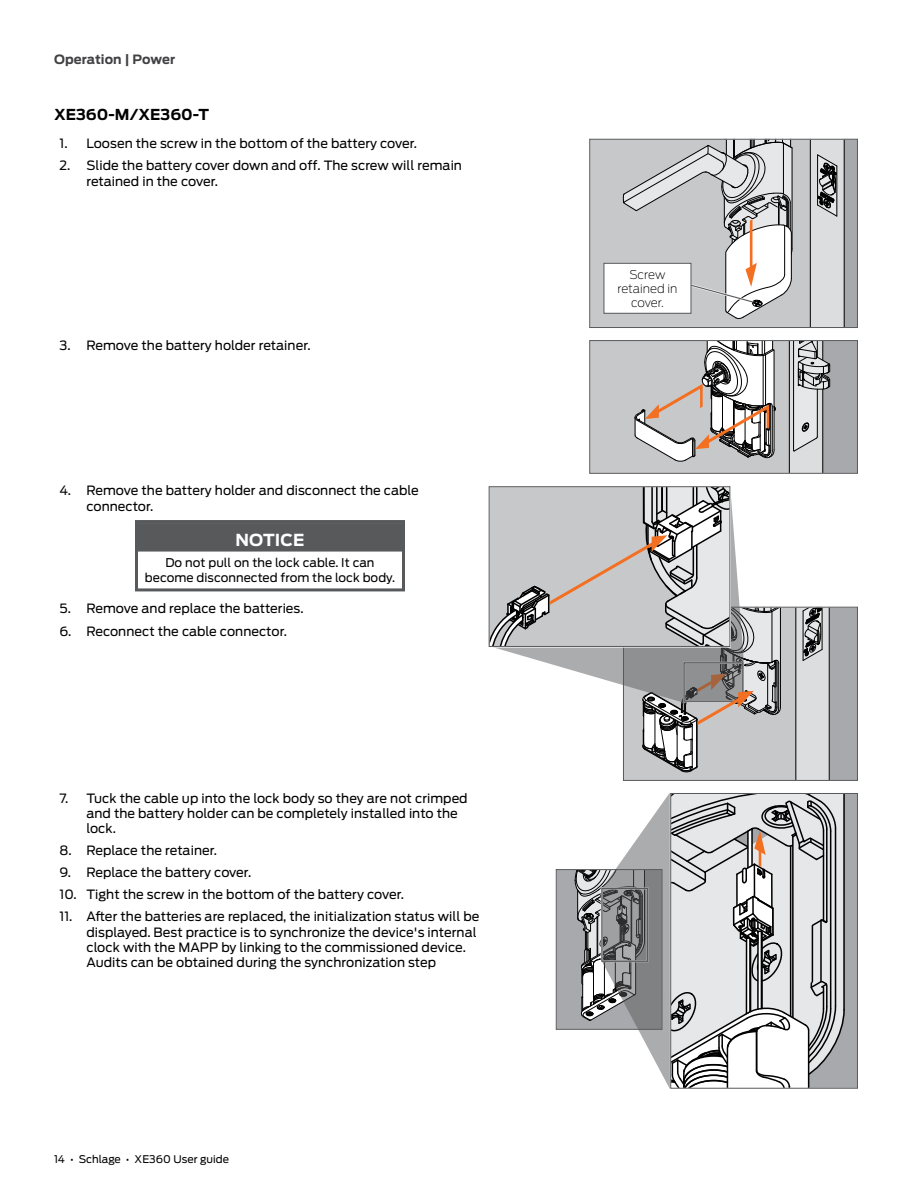
<style>
.page{position:relative;width:918px;height:1188px;background:#fff}
.page>*{position:absolute;margin:0;border:0;box-sizing:border-box;transform-origin:0 0}
.t1{font:700 16.5px "Antenna";letter-spacing:.005em;color:#fff}
.t2{font:700 15px "Antenna";letter-spacing:.005em;color:#000}
.t3{font:12.75px/15.3px "Antenna";letter-spacing:.005em;color:#000}
.t4{font:700 12.75px "Antenna";letter-spacing:.01em;color:#414042}
.t5{font:12px/14.4px "Antenna";letter-spacing:.005em;color:#000;text-align:center}
.t6{font:200 12px/14.4px "Antenna";letter-spacing:-.01em;color:#000;text-align:center}
.t7{font:10.5px "Antenna";letter-spacing:.005em;color:#000}
</style>
<div class="page">
<div style="left:589px;top:139px;width:269px;height:189px;background:#a7a9ac"></div>
<div style="left:589px;top:139px;width:221px;height:189px;background:#c7c8ca"></div>
<div style="left:810px;top:139px;width:34px;height:189px;background:#dcddde"></div>
<hr style="left:810px;top:139px;width:1px;height:189px;background:#000">
<hr style="left:844px;top:139px;width:1px;height:189px;background:#000">
<hr style="left:837px;top:166px;width:1px;height:50px;background:#000">
<svg style="left:817px;top:154px;width:20px;height:63px"></svg>
<div style="left:589px;top:139px;width:269px;height:189px;border:1px solid #58595b"></div>
<div style="left:604px;top:263px;width:87px;height:50px;background:#fff"></div>
<div style="left:604px;top:263px;width:87px;height:51px;border:1px solid #58595b"></div>
<svg style="left:623px;top:139px;width:170px;height:180px"></svg>
<div style="left:589px;top:340px;width:269px;height:134px;background:#a7a9ac"></div>
<div style="left:589px;top:340px;width:200px;height:134px;background:#c7c8ca"></div>
<div style="left:789px;top:340px;width:34px;height:134px;background:#dcddde"></div>
<hr style="left:789px;top:340px;width:1px;height:134px;background:#000">
<hr style="left:823px;top:340px;width:1px;height:134px;background:#000">
<svg style="left:793px;top:342px;width:37px;height:109px"></svg>
<div style="left:589px;top:340px;width:269px;height:134px;border:1px solid #58595b"></div>
<svg style="left:635px;top:340px;width:141px;height:122px"></svg>
<div style="left:138px;top:523px;width:264px;height:29px;background:#58595b"></div>
<div style="left:135px;top:520px;width:270px;height:71px;border:3px solid #58595b"></div>
<div style="left:623px;top:607px;width:235px;height:174px;background:#a7a9ac"></div>
<div style="left:623px;top:607px;width:173px;height:174px;background:#c7c8ca"></div>
<div style="left:796px;top:607px;width:33px;height:174px;background:#dcddde"></div>
<svg style="left:803px;top:609px;width:20px;height:52px"></svg>
<hr style="left:796px;top:607px;width:1px;height:174px;background:#000">
<hr style="left:829px;top:607px;width:1px;height:174px;background:#000">
<div style="left:623px;top:607px;width:235px;height:174px;border:1px solid #58595b"></div>
<svg style="left:489px;top:486px;width:292px;height:286px"></svg>
<div style="left:556px;top:869px;width:106px;height:161px;background:#a7a9ac"></div>
<div style="left:556px;top:869px;width:106px;height:161px;border:1px solid #58595b"></div>
<div style="left:670px;top:793px;width:188px;height:296px;background:#a7a9ac"></div>
<svg style="left:574px;top:793px;width:272px;height:296px"></svg>
<p class="t4" style="left:54px;top:51px;width:123px">Operation | Power</p>
<p class="t2" style="left:54px;top:104px;width:156px">XE360-M/XE360-T</p>
<p class="t3" style="left:59px;top:136px;width:359px">1. Loosen the screw in the bottom of the battery cover.</p>
<p class="t3" style="left:86px;top:158px;width:377px;text-indent:-27px">2. Slide the battery cover down and off. The screw will remain retained in the cover.</p>
<p class="t3" style="left:59px;top:337px;width:253px">3. Remove the battery holder retainer.</p>
<p class="t3" style="left:86px;top:483px;width:334px;text-indent:-27px">4. Remove the battery holder and disconnect the cable connector.</p>
<p class="t1" style="left:236px;top:529px;width:70px">NOTICE</p>
<p class="t5" style="left:145px;top:556px;width:252px">Do not pull on the lock cable. It can become disconnected from the lock body.</p>
<p class="t3" style="left:59px;top:601px;width:246px">5. Remove and replace the batteries.</p>
<p class="t3" style="left:59px;top:623px;width:229px">6. Reconnect the cable connector.</p>
<p class="t3" style="left:86px;top:790px;width:383px;text-indent:-27px">7. Tuck the cable up into the lock body so they are not crimped and the battery holder can be completely installed into the lock.</p>
<p class="t3" style="left:59px;top:843px;width:159px">8. Replace the retainer.</p>
<p class="t3" style="left:59px;top:865px;width:193px">9. Replace the battery cover.</p>
<p class="t3" style="left:59px;top:887px;width:346px">10. Tight the screw in the bottom of the battery cover.</p>
<p class="t3" style="left:86px;top:909px;width:395px;text-indent:-27px">11. After the batteries are replaced, the initialization status will be displayed. Best practice is to synchronize the device's internal clock with the MAPP by linking to the commissioned device.<br>Audits can be obtained during the synchronization step</p>
<p class="t7" style="left:54px;top:1152px;width:177px">14 • Schlage • XE360 User guide</p>
<p class="t6" style="left:617px;top:267px;width:62px">Screw retained in cover.</p>
</div>
